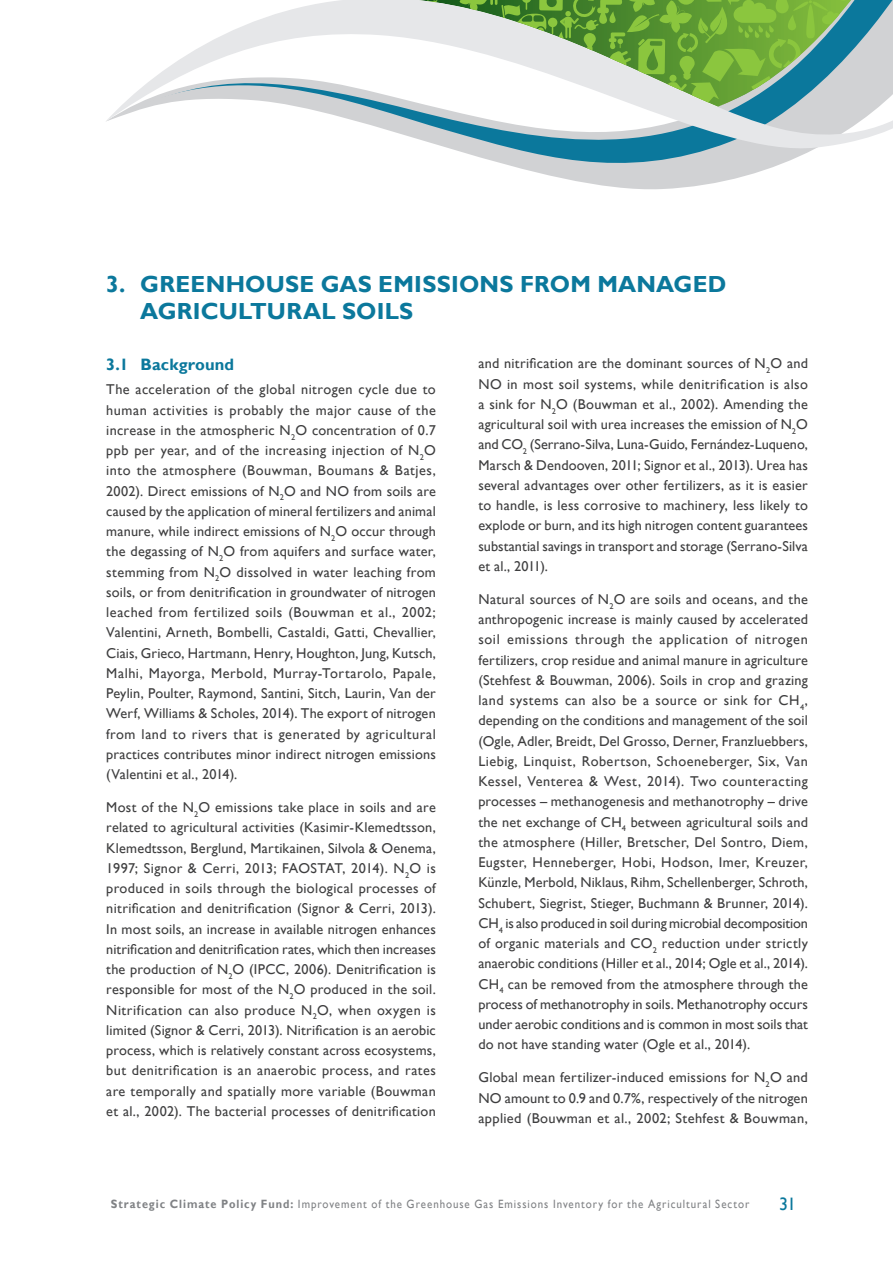
<style>
.page{position:relative;width:893px;height:1263px;background:#fff}
.page>*{position:absolute;margin:0;border:0;box-sizing:border-box;transform-origin:0 0}
.A_Head_Cor{font:700 23.25px/27px "Gill Sans";letter-spacing:.01em;color:#0b789c}
.t1{font:18px "Gill Sans";color:#0b789c}
.B_Head_Cor{font:700 16.5px "Gill Sans";letter-spacing:.005em;color:#0b789c}
.Body_Text_Cor{font:14.25px/20.2px "Gill Sans";letter-spacing:.01em;color:#3e3e3f;text-align:justify}
.t2{font:12px "Gill Sans";letter-spacing:.085em;color:#808285;scale:.91 1}
.s1{font-weight:700}
</style>
<div class="page">
<svg style="left:505px;top:164px;width:275px;height:26px;fill:#d1d2d4"></svg>
<svg style="left:483px;top:158px;width:312px;height:6px;background:#acc2cb"></svg>
<svg style="left:106px;top:0;width:787px;height:158px"></svg>
<p class="A_Head_Cor" style="left:140px;top:272px;width:588px;text-indent:-34px">3. GREENHOUSE GAS EMISSIONS FROM MANAGED<br>AGRICULTURAL SOILS</p>
<p class="Body_Text_Cor" style="left:478px;top:354px;width:331px">and nitrification are the dominant sources of N<sub>2</sub>O and NO in most soil systems, while denitrification is also a sink for N<sub>2</sub>O (Bouwman et al., 2002). Amending the agricultural soil with urea increases the emission of N<sub>2</sub>O and CO<sub>2</sub> (Serrano-Silva, Luna-Guido, Fernández-Luqueno, Marsch &amp; Dendooven, 2011; Signor et al., 2013). Urea has several advantages over other fertilizers, as it is easier to handle, is less corrosive to machinery, less likely to explode or burn, and its high nitrogen content guarantees substantial savings in transport and storage (Serrano-Silva et al., 2011).</p>
<p class="Body_Text_Cor" style="left:478px;top:589px;width:331px">Natural sources of N<sub>2</sub>O are soils and oceans, and the anthropogenic increase is mainly caused by accelerated soil emissions through the application of nitrogen fertilizers, crop residue and animal manure in agriculture (Stehfest &amp; Bouwman, 2006). Soils in crop and grazing land systems can also be a source or sink for CH<sub>4</sub>, depending on the conditions and management of the soil (Ogle, Adler, Breidt, Del Grosso, Derner, Franzluebbers, Liebig, Linquist, Robertson, Schoeneberger, Six, Van Kessel, Venterea &amp; West, 2014). Two counteracting processes – methanogenesis and methanotrophy – drive the net exchange of CH<sub>4</sub> between agricultural soils and the atmosphere (Hiller, Bretscher, Del Sontro, Diem, Eugster, Henneberger, Hobi, Hodson, Imer, Kreuzer, Künzle, Merbold, Niklaus, Rihm, Schellenberger, Schroth, Schubert, Siegrist, Stieger, Buchmann &amp; Brunner, 2014).<br>CH<sub>4</sub> is also produced in soil during microbial decomposition of organic materials and CO<sub>2</sub> reduction under strictly anaerobic conditions (Hiller et al., 2014; Ogle et al., 2014).<br>CH<sub>4</sub> can be removed from the atmosphere through the process of methanotrophy in soils. Methanotrophy occurs under aerobic conditions and is common in most soils that do not have standing water (Ogle et al., 2014).</p>
<p class="Body_Text_Cor" style="left:478px;top:1068px;width:331px">Global mean fertilizer-induced emissions for N<sub>2</sub>O and NO amount to 0.9 and 0.7%, respectively of the nitrogen applied (Bouwman et al., 2002; Stehfest &amp; Bouwman,</p>
<p class="B_Head_Cor" style="left:106px;top:354px;width:129px">3.1 Background</p>
<p class="Body_Text_Cor" style="left:106px;top:380px;width:331px">The acceleration of the global nitrogen cycle due to human activities is probably the major cause of the increase in the atmospheric N<sub>2</sub>O concentration of 0.7 ppb per year, and of the increasing injection of N<sub>2</sub>O into the atmosphere (Bouwman, Boumans &amp; Batjes, 2002). Direct emissions of N<sub>2</sub>O and NO from soils are caused by the application of mineral fertilizers and animal manure, while indirect emissions of N<sub>2</sub>O occur through the degassing of N<sub>2</sub>O from aquifers and surface water, stemming from N<sub>2</sub>O dissolved in water leaching from soils, or from denitrification in groundwater of nitrogen leached from fertilized soils (Bouwman et al., 2002; Valentini, Arneth, Bombelli, Castaldi, Gatti, Chevallier, Ciais, Grieco, Hartmann, Henry, Houghton, Jung, Kutsch, Malhi, Mayorga, Merbold, Murray-Tortarolo, Papale, Peylin, Poulter, Raymond, Santini, Sitch, Laurin, Van der Werf, Williams &amp; Scholes, 2014). The export of nitrogen from land to rivers that is generated by agricultural practices contributes minor indirect nitrogen emissions (Valentini et al., 2014).</p>
<p class="Body_Text_Cor" style="left:106px;top:797px;width:331px">Most of the N<sub>2</sub>O emissions take place in soils and are related to agricultural activities (Kasimir-Klemedtsson, Klemedtsson, Berglund, Martikainen, Silvola &amp; Oenema, 1997; Signor &amp; Cerri, 2013; FAOSTAT, 2014). N<sub>2</sub>O is produced in soils through the biological processes of nitrification and denitrification (Signor &amp; Cerri, 2013).<br>In most soils, an increase in available nitrogen enhances nitrification and denitrification rates, which then increases the production of N<sub>2</sub>O (IPCC, 2006). Denitrification is responsible for most of the N<sub>2</sub>O produced in the soil.<br>Nitrification can also produce N<sub>2</sub>O, when oxygen is limited (Signor &amp; Cerri, 2013). Nitrification is an aerobic process, which is relatively constant across ecosystems, but denitrification is an anaerobic process, and rates are temporally and spatially more variable (Bouwman et al., 2002). The bacterial processes of denitrification</p>
<p class="t2" style="left:111px;top:1197px;width:703px"><span class="s1">Strategic Climate Policy Fund:</span> Improvement of the Greenhouse Gas Emissions Inventory for the Agricultural Sector</p>
<p class="t1" style="left:779px;top:1193px;width:18px">31</p>
</div>
